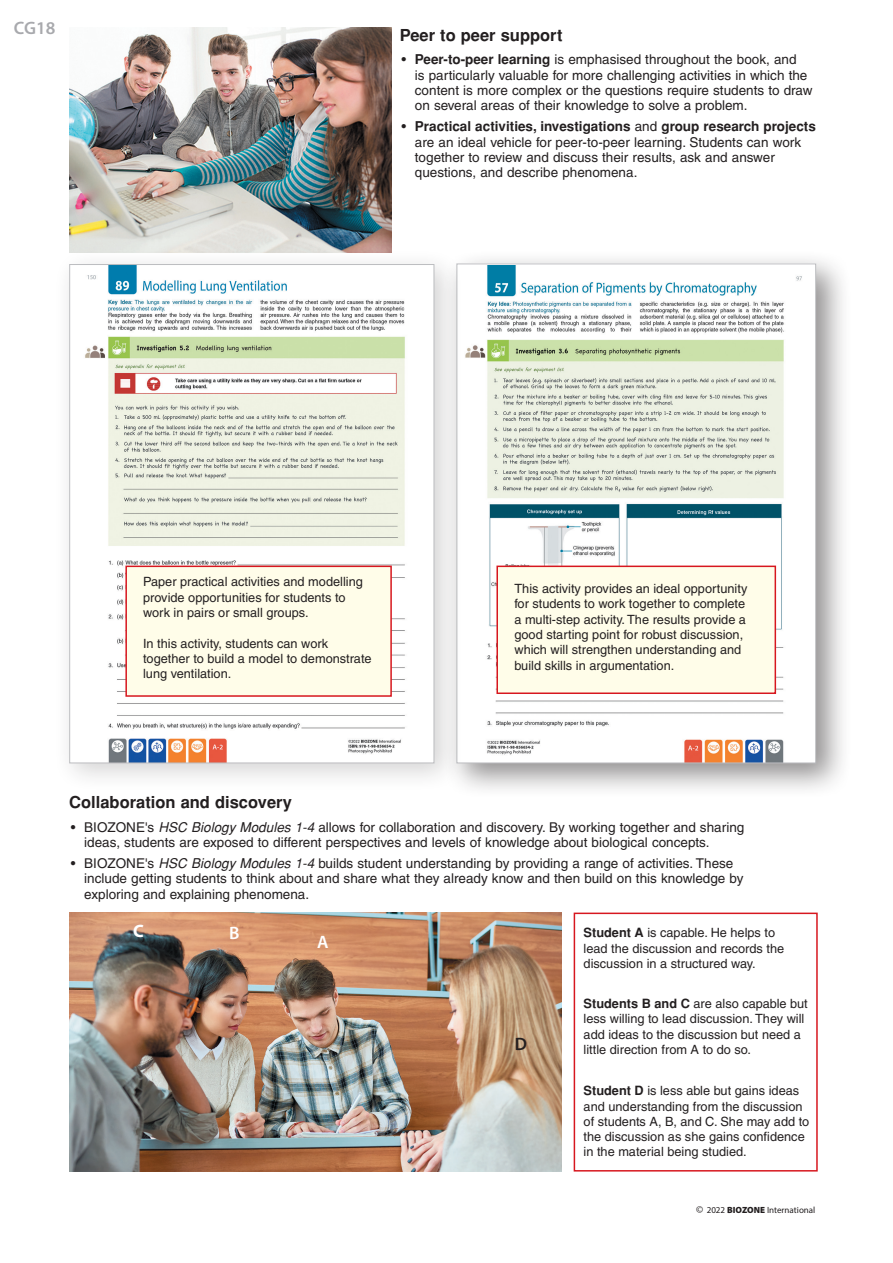
<style>
.page{position:relative;width:893px;height:1263px;background:#fff}
.page>*{position:absolute;margin:0;border:0;box-sizing:border-box;transform-origin:0 0}
.t1{font:600 18px "Myriad Pro";color:#a8a9ad}
.t2{font:600 18px "Myriad Pro";color:#fff}
.t3{font:600 18px "Myriad Pro";color:#231f20}
.t4{font:700 18px "Myriad Pro";color:#fff}
._11_point_left_heade{font:700 16.5px "Helvetica";color:#231f20}
._9_point_bullet{font:13.5px/15.3px "Helvetica";color:#231f20}
._8_5_left_auto{font:12.75px/15.3px "Helvetica";color:#231f20}
.t5{font:9px "Myriad Pro";color:#231f20}
.s1{font-weight:700}
.s2{font-style:italic}
.s3{font-size:10.5px}
.s4{font-weight:900}
</style>
<div class="page">
<img style="left:69px;top:28px;width:322px;height:220px">
<div style="left:443px;top:250px;width:409px;height:549px;background:#231f20;opacity:.5"></div>
<img style="left:464px;top:266px;width:346px;height:495px">
<div style="left:53px;top:248px;width:411px;height:545px;background:#231f20;opacity:.2"></div>
<div style="left:70px;top:264px;width:364px;height:499px;background:#fff"></div>
<img style="left:85px;top:266px;width:320px;height:495px">
<div style="left:125px;top:566px;width:267px;height:131px;background:#fffde9;border:2px solid #d7171f"></div>
<img style="left:69px;top:912px;width:492px;height:259px">
<div style="left:574px;top:912px;width:244px;height:259px;border:2px solid #d7171f"></div>
<div style="left:496px;top:566px;width:280px;height:128px;background:#fffde9;border:2px solid #d7171f"></div>
<h1 class="t1" style="left:14px;top:16px;width:43px">CG18</h1>
<p class="_11_point_left_heade" style="left:400px;top:25px;width:164px">Peer to peer support</p>
<p class="_9_point_bullet" style="left:415px;top:52px;width:399px;text-indent:-14px">• <span class="s1">Peer-to-peer learning</span> is emphasised throughout the book, and<br>is particularly valuable for more challenging activities in which the content is more complex or the questions require students to draw on several areas of their knowledge to solve a problem.</p>
<p class="_9_point_bullet" style="left:415px;top:119px;width:402px;text-indent:-14px">• <span class="s1">Practical activities, investigations</span> and <span class="s1">group research projects </span>are an ideal vehicle for peer-to-peer learning. Students can work together to review and discuss their results, ask and answer questions, and describe phenomena.</p>
<p class="_8_5_left_auto" style="left:143px;top:574px;width:221px">Paper practical activities and modelling provide opportunities for students to work in pairs or small groups.</p>
<p class="_8_5_left_auto" style="left:143px;top:635px;width:230px">In this activity, students can work together to build a model to demonstrate lung ventilation.</p>
<p class="_8_5_left_auto" style="left:514px;top:581px;width:234px">This activity provides an ideal opportunity for students to work together to complete a multi-step activity. The results provide a good starting point for robust discussion, which will strengthen understanding and build skills in argumentation.</p>
<p class="_11_point_left_heade" style="left:69px;top:792px;width:224px">Collaboration and discovery</p>
<p class="_9_point_bullet" style="left:84px;top:819px;width:662px;text-indent:-14px">• BIOZONE's <span class="s2">HSC Biology Modules 1-4</span> allows for collaboration and discovery. By working together and sharing ideas, students are exposed to different perspectives and levels of knowledge about biological concepts.</p>
<p class="_9_point_bullet" style="left:84px;top:856px;width:661px;text-indent:-14px">• BIOZONE's <span class="s2">HSC Biology Modules 1-4</span> builds student understanding by providing a range of activities. These include getting students to think about and share what they already know and then build on this knowledge by exploring and explaining phenomena.</p>
<p class="_8_5_left_auto" style="left:584px;top:925px;width:202px"><span class="s1">Student A</span> is capable. He helps to lead the discussion and records the discussion in a structured way.</p>
<p class="_8_5_left_auto" style="left:584px;top:996px;width:226px"><span class="s1">Students B and C</span> are also capable but less willing to lead discussion. They will add ideas to the discussion but need a little direction from A to do so.</p>
<p class="_8_5_left_auto" style="left:584px;top:1083px;width:227px"><span class="s1">Student D</span> is less able but gains ideas and understanding from the discussion of students A, B, and C. She may add to the discussion as she gains confidence in the material being studied.</p>
<p class="t4" style="left:133px;top:919px;width:12px">C</p>
<p class="t2" style="left:229px;top:921px;width:12px">B</p>
<p class="t2" style="left:317px;top:931px;width:13px">A</p>
<p class="t3" style="left:515px;top:1032px;width:14px">D</p>
<p class="t5" style="left:696px;top:1204px;width:121px"><span class="s3">©</span> 2022 <span class="s4">BIOZONE</span> International</p>
</div>
